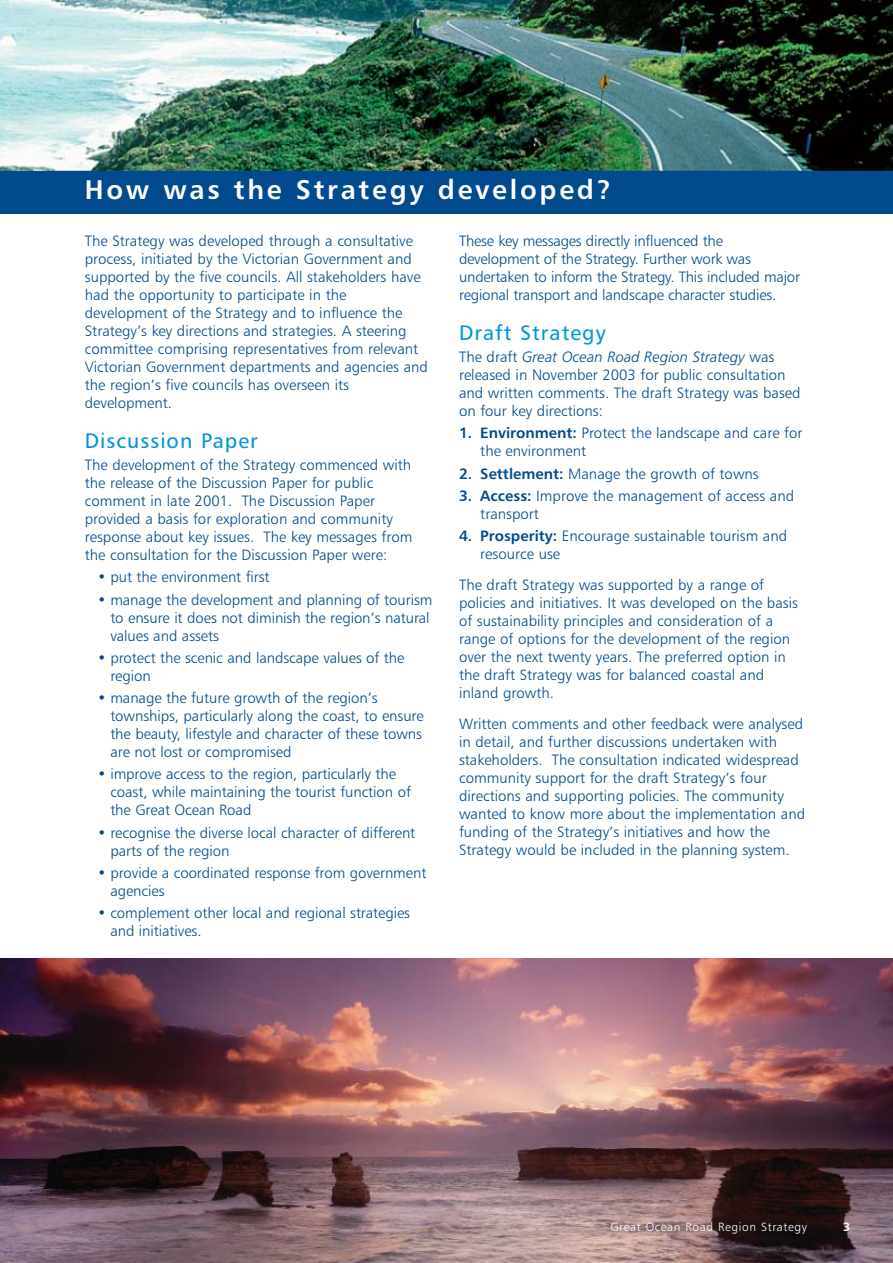
<style>
.page{position:relative;width:893px;height:1263px;background:#fff}
.page>*{position:absolute;margin:0;border:0;box-sizing:border-box;transform-origin:0 0}
.t1{font:27px "Humanist 777 BT Bold B";letter-spacing:.1em;color:#fff}
.t2{font:21px "Humanist 777 BT Roman B";letter-spacing:.05em;color:#0096d7}
.t3{font:15px/18px "Humanist 777 BT Light B";color:#004a8d}
.t4{font:15px "Humanist 777 BT Light Italic B";color:#004a8d}
.t5{font:12px "Humanist 777 BT Light B";letter-spacing:.05em;color:#fff}
.t6{font:12px "Humanist 777 BT Bold B";color:#fff}
.s1{font-family:"Humanist 777 BT Light B"}
.s2{font-family:"Humanist 777 BT Bold B"}
</style>
<div class="page">
<img style="left:0;top:1px;width:893px;height:170px">
<img style="left:0;top:958px;width:893px;height:305px">
<div style="left:0;top:171px;width:893px;height:42px;background:#004a8d"></div>
<h1 class="t1" style="left:85px;top:179px;width:528px">How was the Strategy developed?</h1>
<p class="t3" style="left:85px;top:233px;width:345px">The Strategy was developed through a consultative process, initiated by the Victorian Government and supported by the five councils. All stakeholders have had the opportunity to participate in the development of the Strategy and to influence the Strategy’s key directions and strategies. A steering committee comprising representatives from relevant Victorian Government departments and agencies and the region’s five councils has overseen its development.</p>
<h2 class="t2" style="left:85px;top:432px;width:174px">Discussion Paper</h2>
<p class="t3" style="left:85px;top:457px;width:329px">The development of the Strategy commenced with the release of the Discussion Paper for public comment in late 2001. The Discussion Paper provided a basis for exploration and community response about key issues. The key messages from the consultation for the Discussion Paper were:</p>
<p class="t3" style="left:98px;top:569px;width:174px">• put the environment first</p>
<p class="t3" style="left:110px;top:592px;width:324px;text-indent:-13px">• manage the development and planning of tourism to ensure it does not diminish the region’s natural values and assets</p>
<p class="t3" style="left:110px;top:650px;width:296px;text-indent:-13px">• protect the scenic and landscape values of the region</p>
<p class="t3" style="left:110px;top:690px;width:315px;text-indent:-13px">• manage the future growth of the region’s townships, particularly along the coast, to ensure the beauty, lifestyle and character of these towns are not lost or compromised</p>
<p class="t3" style="left:110px;top:766px;width:302px;text-indent:-13px">• improve access to the region, particularly the coast, while maintaining the tourist function of the Great Ocean Road</p>
<p class="t3" style="left:110px;top:825px;width:306px;text-indent:-13px">• recognise the diverse local character of different parts of the region</p>
<p class="t3" style="left:110px;top:865px;width:318px;text-indent:-13px">• provide a coordinated response from government agencies</p>
<p class="t3" style="left:110px;top:905px;width:301px;text-indent:-13px">• complement other local and regional strategies and initiatives.</p>
<p class="t3" style="left:459px;top:233px;width:342px">These key messages directly influenced the development of the Strategy. Further work was undertaken to inform the Strategy. This included major regional transport and landscape character studies.</p>
<h2 class="t2" style="left:459px;top:324px;width:148px">Draft Strategy</h2>
<p class="t4" style="left:459px;top:351px;width:317px"><span class="s1">The draft</span> Great Ocean Road Region Strategy <span class="s1">was</span></p>
<p class="t3" style="left:459px;top:367px;width:343px">released in November 2003 for public consultation and written comments. The draft Strategy was based on four key directions:</p>
<p class="t3" style="left:480px;top:425px;width:324px;text-indent:-21px"><span class="s2">1. Environment:</span> Protect the landscape and care for the environment</p>
<p class="t3" style="left:459px;top:466px;width:301px"><span class="s2">2. Settlement:</span> Manage the growth of towns</p>
<p class="t3" style="left:480px;top:488px;width:315px;text-indent:-21px"><span class="s2">3. Access:</span> Improve the management of access and transport</p>
<p class="t3" style="left:480px;top:528px;width:308px;text-indent:-21px"><span class="s2">4. Prosperity:</span> Encourage sustainable tourism and resource use</p>
<p class="t3" style="left:459px;top:577px;width:340px">The draft Strategy was supported by a range of policies and initiatives. It was developed on the basis of sustainability principles and consideration of a range of options for the development of the region over the next twenty years. The preferred option in the draft Strategy was for balanced coastal and inland growth.</p>
<p class="t3" style="left:459px;top:716px;width:348px">Written comments and other feedback were analysed in detail, and further discussions undertaken with stakeholders. The consultation indicated widespread community support for the draft Strategy’s four directions and supporting policies. The community wanted to know more about the implementation and funding of the Strategy’s initiatives and how the Strategy would be included in the planning system.</p>
<p class="t5" style="left:610px;top:1222px;width:198px">Great Ocean Road Region Strategy</p>
<p class="t6" style="left:843px;top:1222px;width:9px">3</p>
</div>
